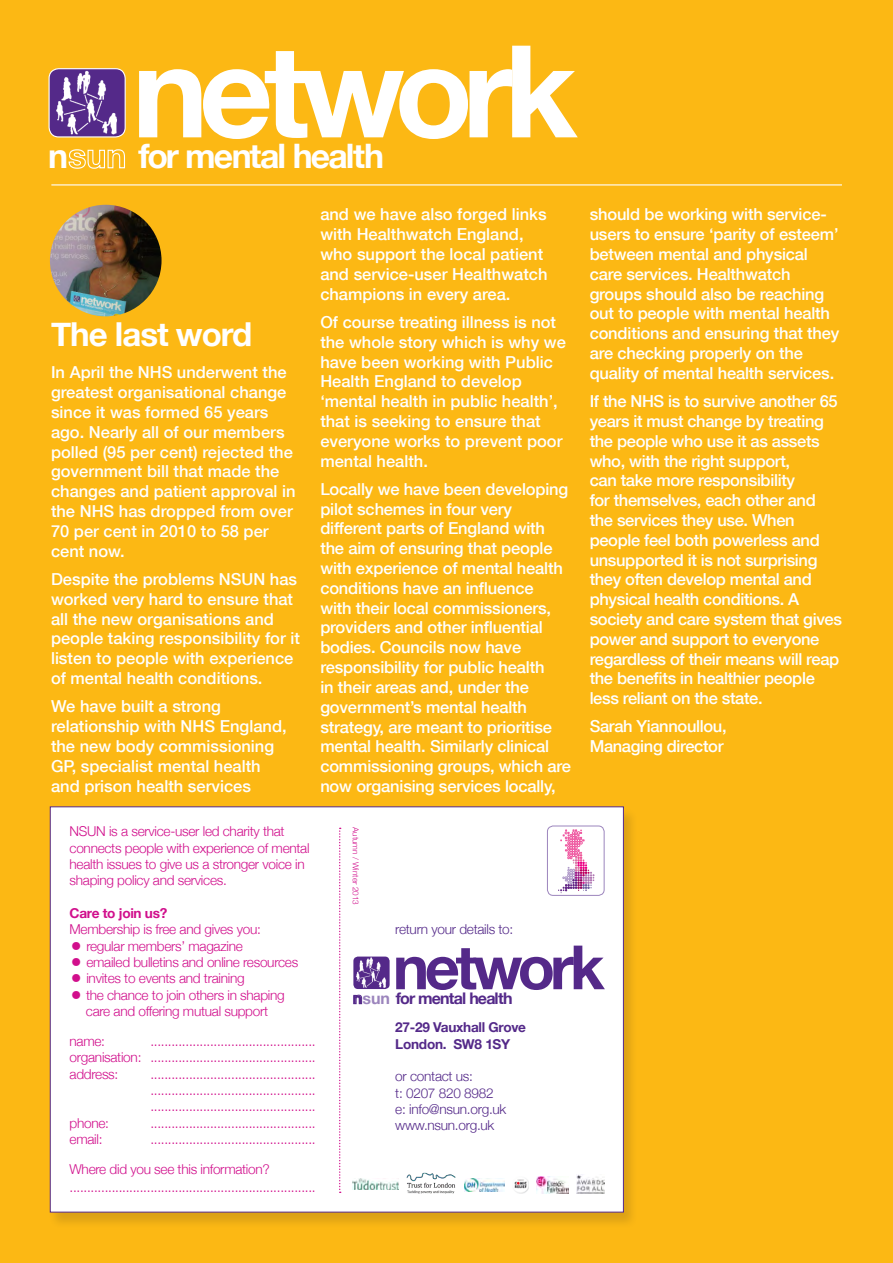
<style>
.page{position:relative;width:893px;height:1263px;background:#fcb814}
.page>*{position:absolute;margin:0;border:0;box-sizing:border-box;transform-origin:0 0}
.t1{font:700 128.4px "Helvetica Neue";letter-spacing:-.07em;color:#fff}
.t2{font:700 61.05px "Helvetica Neue";letter-spacing:-.07em;color:#542989}
.t3{font:700 33.75px "Helvetica Neue";letter-spacing:-.055em;color:#fff}
.t4{font:700 33px "Helvetica Neue";letter-spacing:-.03em;color:#fff}
.t5{font:500 16.5px/19.8px "Helvetica Neue";letter-spacing:-.01em;color:#fff}
.t6{font:700 16.05px "Helvetica Neue";letter-spacing:-.05em;color:#542989}
.t7{font:300 13.65px/16.4px "Helvetica Neue";letter-spacing:-.02em;color:#d10f8c}
.t8{font:300 13.65px/16.4px "Helvetica Neue";letter-spacing:-.02em;color:#542989}
.t9{font:700 13.65px/16.4px "Helvetica Neue";letter-spacing:-.02em;color:#542989}
.t10{font:700 13.65px "Helvetica Neue";letter-spacing:-.02em;color:#d10f8c}
.t11{font:300 8.1px "Helvetica Neue";color:#d10f8c}
.s1{font-family:"Cg Futura Maxi Bk";font-weight:400}
.s2{color:#9c85bd}
</style>
<div class="page">
<hr style="left:51px;top:184px;width:791px;height:1px;background:#fff">
<div style="left:49px;top:69px;width:76px;height:68px;background:#542989;border-radius:10px"></div>
<img style="left:52px;top:69px;width:68px;height:68px">
<div style="left:49px;top:68px;width:77px;height:69px;border:1px solid #fff;border-radius:10px"></div>
<svg style="left:68px;top:149px;width:57px;height:20px"></svg>
<div style="left:48px;top:807px;width:590px;height:422px;background:#231f20;opacity:.15"></div>
<div style="left:50px;top:806px;width:574px;height:406px;background:#fff;border:1px solid #542989"></div>
<img style="left:514px;top:1179px;width:15px;height:14px">
<img style="left:464px;top:1178px;width:41px;height:13px">
<img style="left:536px;top:1177px;width:32px;height:16px">
<img style="left:406px;top:1172px;width:50px;height:22px">
<img style="left:352px;top:1178px;width:47px;height:11px">
<img style="left:577px;top:1174px;width:27px;height:19px">
<svg style="left:339px;top:828px;width:2px;height:365px"></svg>
<svg style="left:558px;top:830px;width:36px;height:63px"></svg>
<div style="left:547px;top:826px;width:57px;height:70px;border:1px solid #9c85bd;border-radius:6px"></div>
<div style="left:353px;top:956px;width:37px;height:33px;background:#542989;border-radius:5px"></div>
<img style="left:355px;top:956px;width:32px;height:33px">
<svg style="left:353px;top:994px;width:9px;height:10px"></svg>
<img style="left:50px;top:205px;width:112px;height:111px;border-radius:56px">
<p class="t3" style="left:48px;top:129px;width:22px">n</p>
<p class="t1" style="left:132px;top:-9px;width:447px">network</p>
<p class="t3" style="left:138px;top:129px;width:247px">for mental health</p>
<p class="t4" style="left:51px;top:308px;width:203px">The last word</p>
<p class="t5" style="left:51px;top:362px;width:246px">In April the NHS underwent the greatest organisational change since it was formed 65 years ago. Nearly all of our members polled (95 per cent) rejected the government bill that made the changes and patient approval in the NHS has dropped from over<br>70 per cent in 2010 to 58 per cent now.</p>
<p class="t5" style="left:51px;top:568px;width:250px">Despite the problems NSUN has worked very hard to ensure that all the new organisations and people taking responsibility for it listen to people with experience of mental health conditions.</p>
<p class="t5" style="left:51px;top:696px;width:237px">We have built a strong relationship with NHS England, the new body commissioning<br>GP, specialist mental health and prison health services</p>
<p class="t5" style="left:320px;top:204px;width:229px">and we have also forged links with Healthwatch England, who support the local patient and service-user Healthwatch champions in every area.</p>
<p class="t5" style="left:320px;top:311px;width:247px">Of course treating illness is not the whole story which is why we have been working with Public<br>Health England to develop ‘mental health in public health’, that is seeking to ensure that everyone works to prevent poor mental health.</p>
<p class="t5" style="left:320px;top:478px;width:252px">Locally we have been developing pilot schemes in four very different parts of England with the aim of ensuring that people with experience of mental health conditions have an influence<br>with their local commissioners, providers and other influential bodies. Councils now have responsibility for public health<br>in their areas and, under the government’s mental health strategy, are meant to prioritise mental health. Similarly clinical commissioning groups, which are now organising services locally,</p>
<p class="t5" style="left:590px;top:204px;width:251px">should be working with service&shy;users to ensure ‘parity of esteem’ between mental and physical care services. Healthwatch groups should also be reaching out to people with mental health conditions and ensuring that they are checking properly on the quality of mental health services.</p>
<p class="t5" style="left:590px;top:391px;width:254px">If the NHS is to survive another 65 years it must change by treating the people who use it as assets who, with the right support,<br>can take more responsibility<br>for themselves, each other and the services they use. When people feel both powerless and unsupported it is not surprising they often develop mental and physical health conditions. A society and care system that gives power and support to everyone regardless of their means will reap the benefits in healthier people less reliant on the state.</p>
<p class="t5" style="left:590px;top:716px;width:138px">Sarah Yiannoullou,<br>Managing director</p>
<p class="t7" style="left:70px;top:822px;width:242px">NSUN is a service-user led charity that connects people with experience of mental health issues to give us a stronger voice in shaping policy and services.</p>
<p class="t10" style="left:70px;top:902px;width:99px">Care to join us?</p>
<p class="t7" style="left:70px;top:920px;width:193px">Membership is free and gives you:</p>
<p class="t7" style="left:70px;top:937px;width:175px"><span class="s1">∂</span> regular members’ magazine</p>
<p class="t7" style="left:70px;top:953px;width:230px"><span class="s1">∂</span> emailed bulletins and online resources</p>
<p class="t7" style="left:70px;top:969px;width:177px"><span class="s1">∂</span> invites to events and training</p>
<p class="t7" style="left:70px;top:986px;width:217px"><span class="s1">∂</span> the chance to join others in shaping</p>
<p class="t7" style="left:86px;top:1002px;width:184px">care and offering mutual support</p>
<p class="t7" style="left:70px;top:1032px;width:37px">name:</p>
<p class="t7" style="left:150px;top:1032px;width:167px">...............................................</p>
<p class="t7" style="left:70px;top:1048px;width:248px">organisation: ...............................................</p>
<p class="t7" style="left:70px;top:1065px;width:50px">address:</p>
<p class="t7" style="left:150px;top:1065px;width:167px">...............................................</p>
<p class="t7" style="left:150px;top:1081px;width:167px">...............................................</p>
<p class="t7" style="left:150px;top:1097px;width:167px">...............................................</p>
<p class="t7" style="left:70px;top:1114px;width:41px">phone:</p>
<p class="t7" style="left:150px;top:1114px;width:167px">...............................................</p>
<p class="t7" style="left:70px;top:1130px;width:34px">email:</p>
<p class="t7" style="left:150px;top:1130px;width:167px">...............................................</p>
<p class="t7" style="left:70px;top:1160px;width:202px">Where did you see this information?</p>
<p class="t7" style="left:70px;top:1178px;width:248px">......................................................................</p>
<p class="t11" style="left:362px;top:827px;width:79px;rotate:90deg">Autumn / Winter 2013</p>
<p class="t8" style="left:395px;top:920px;width:120px">return your details to:</p>
<p class="t2" style="left:393px;top:919px;width:213px">network</p>
<p class="t6" style="left:353px;top:985px;width:161px">n<span class="s2">sun</span> for mental health</p>
<p class="t9" style="left:395px;top:1020px;width:132px">27-29 Vauxhall Grove<br>London. SW8 1SY</p>
<p class="t8" style="left:395px;top:1067px;width:79px">or contact us:</p>
<p class="t8" style="left:395px;top:1084px;width:113px">t: 0207 820 8982 e: info@nsun.org.uk</p>
<p class="t8" style="left:395px;top:1116px;width:101px">www.nsun.org.uk</p>
</div>
